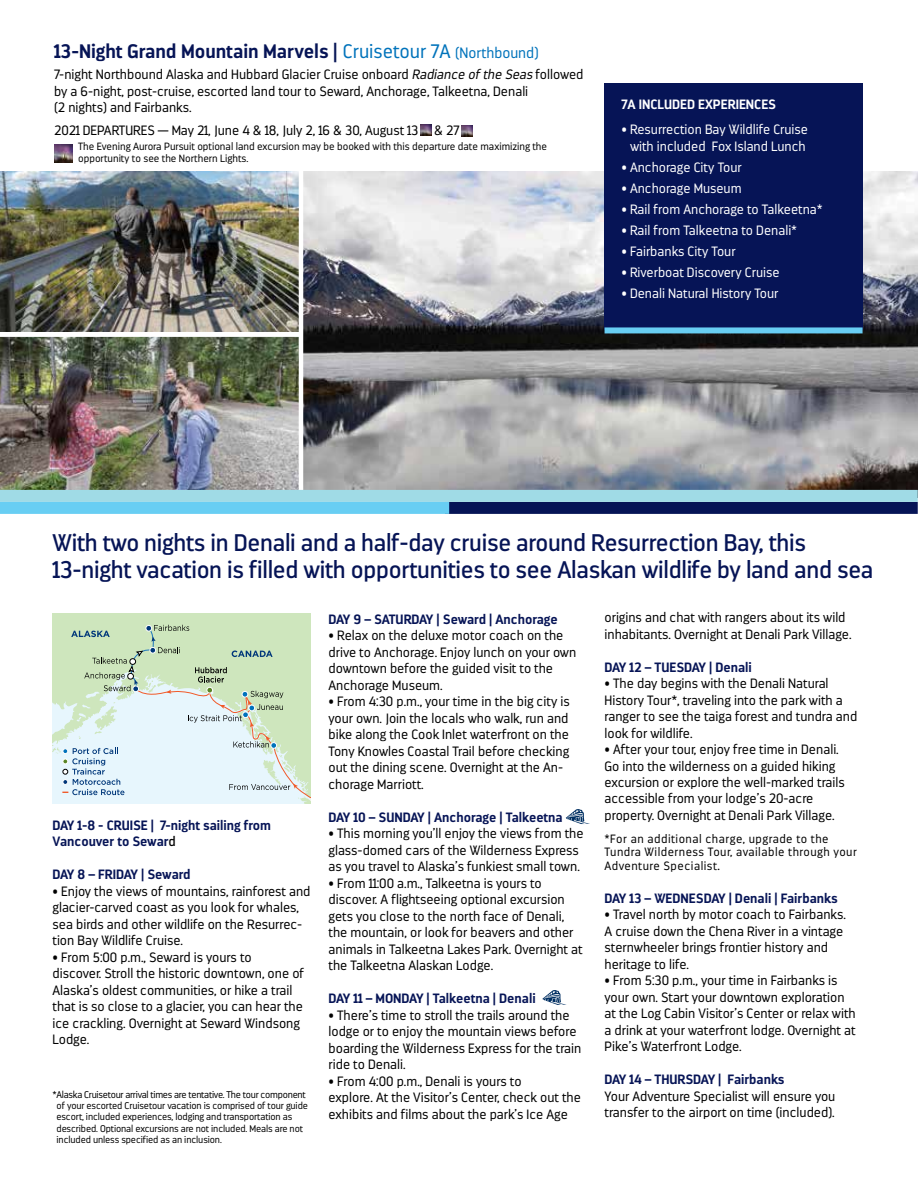
<style>
.page{position:relative;width:918px;height:1188px;background:#fff}
.page>*{position:absolute;margin:0;border:0;box-sizing:border-box;transform-origin:0 0}
.t1{font:24px/27px "Darwin";letter-spacing:-.01em;color:#061456}
.t2{font:700 19.5px "Darwin";color:#061456}
.t3{font:300 13.5px/16.5px "Darwin";color:#000}
.t4{font:700 13.5px/16.5px "Darwin";color:#061456}
.t5{font:300 13.5px/16.5px "Darwin";color:#fff;text-align:center}
.t6{font:700 13.5px "Darwin";color:#fff}
.t7{font:300 12px/13.5px "Darwin";letter-spacing:.04em;color:#000}
.t8{font:300 10.5px/12px "Darwin";color:#000}
.t9{font:300 9.75px/11.2px "Darwin";letter-spacing:-.01em;color:#000}
.s1{font-family:"Helvetica Neue"}
.s2{font-weight:300;color:#0073bb}
.s3{font-weight:300;font-size:15px;color:#0073bb}
.s4{font-style:italic}
.s5{font-weight:400;color:#000}
.s6{font-size:13.5px}
</style>
<div class="page">
<img style="left:0;top:337px;width:299px;height:153px">
<img style="left:0;top:172px;width:299px;height:160px">
<img style="left:303px;top:172px;width:615px;height:318px">
<div style="left:53px;top:614px;width:257px;height:11px;background:#cee6bd"></div>
<svg style="left:53px;top:625px;width:258px;height:179px;background:#d3e6d6"></svg>
<svg style="left:420px;top:125px;width:11px;height:11px"></svg>
<svg style="left:461px;top:125px;width:12px;height:11px"></svg>
<svg style="left:566px;top:809px;width:24px;height:15px"></svg>
<svg style="left:542px;top:990px;width:25px;height:15px"></svg>
<div style="left:445px;top:502px;width:473px;height:12px;background:#061456"></div>
<div style="left:0;top:490px;width:918px;height:12px;background:#a0dbe6"></div>
<div style="left:0;top:502px;width:449px;height:12px;background:#68cef3"></div>
<div style="left:605px;top:83px;width:258px;height:247px;background:#061456"></div>
<div style="left:605px;top:327px;width:258px;height:6px;background:#68cef3"></div>
<img style="left:54px;top:144px;width:19px;height:18px">
<h2 class="t2" style="left:54px;top:39px;width:486px">13-Night Grand Mountain Marvels <span class="s1">|</span> <span class="s2">Cruisetour 7A</span> <span class="s3">(Northbound)</span></h2>
<p class="t3" style="left:54px;top:66px;width:531px">7-night Northbound Alaska and Hubbard Glacier Cruise onboard <span class="s4">Radiance ofthe Seas</span> followed by a 6-night, post-cruise, escorted land tour to Seward, Anchorage, Talkeetna, Denali<br>(2 nights) and Fairbanks.</p>
<p class="t3" style="left:54px;top:122px;width:407px">2021 DEPARTURES — May 21, June 4 &amp; 18, July 2, 16 &amp; 30, August 13 &amp; 27</p>
<p class="t8" style="left:78px;top:140px;width:471px">The Evening Aurora Pursuit optional land excursion may be booked with this departure date maximizing the opportunity to see the Northern Lights.</p>
<p class="t6" style="left:621px;top:96px;width:156px">7A INCLUDED EXPERIENCES</p>
<p class="t5" style="left:621px;top:121px;width:188px">• Resurrection Bay Wildlife Cruise with included Fox Island Lunch</p>
<p class="t5" style="left:621px;top:159px;width:122px">• Anchorage City Tour</p>
<p class="t5" style="left:621px;top:180px;width:122px">• Anchorage Museum</p>
<p class="t5" style="left:621px;top:201px;width:203px">• Rail from Anchorage to Talkeetna*</p>
<p class="t5" style="left:621px;top:222px;width:177px">• Rail from Talkeetna to Denali*</p>
<p class="t5" style="left:621px;top:243px;width:116px">• Fairbanks City Tour</p>
<p class="t5" style="left:621px;top:264px;width:160px">• Riverboat Discovery Cruise</p>
<p class="t5" style="left:621px;top:285px;width:159px">• Denali Natural History Tour</p>
<h1 class="t1" style="left:53px;top:529px;width:822px">With two nights in Denali and a half-day cruise around Resurrection Bay, this<br>13-night vacation is filled with opportunities to see Alaskan wildlife by land and sea</h1>
<p class="t4" style="left:53px;top:817px;width:220px">DAY 1-8 - CRUISE | 7-night sailing from<br>Vancouver to Sewar<span class="s5">d</span></p>
<p class="t4" style="left:53px;top:866px;width:140px">DAY 8 – FRIDAY | Seward</p>
<p class="t3" style="left:53px;top:883px;width:259px">• Enjoy the views of mountains, rainforest and glacier-carved coast as you look for whales, sea birds and other wildlife on the Resurrec&shy;tion Bay Wildlife Cruise.</p>
<p class="t3" style="left:53px;top:949px;width:253px">• From 5:00 p.m., Seward is yours to<br>discover. Stroll the historic downtown, one of Alaska’s oldest communities, or hike a trail that is so close to a glacier, you can hear the ice crackling. Overnight at Seward Windsong Lodge.</p>
<p class="t9" style="left:57px;top:1089px;width:253px;text-indent:-4px">*Alaska Cruisetour arrival times are tentative. The tour component of your escorted Cruisetour vacation is comprised of tour guide escort, included experiences, lodging and transportation as described. Optional excursions are not included. Meals are not included unless specified as an inclusion.</p>
<p class="t4" style="left:329px;top:611px;width:231px">DAY 9 – SATURDAY | Seward | Anchorage</p>
<p class="t3" style="left:329px;top:627px;width:249px">• Relax on the deluxe motor coach on the drive to Anchorage. Enjoy lunch on your own downtown before the guided visit to the Anchorage Museum.</p>
<p class="t3" style="left:329px;top:693px;width:243px">• From 4:30 p.m., your time in the big city is your own. Join the locals who walk, run and bike along the Cook Inlet waterfront on the Tony Knowles Coastal Trail before checking out the dining scene. Overnight at the An&shy;chorage Marriott.</p>
<p class="t4" style="left:329px;top:809px;width:236px">DAY 10 – SUNDAY | Anchorage | Talkeetna</p>
<p class="t3" style="left:329px;top:825px;width:257px">• This morning you’ll enjoy the views from the glass-domed cars of the Wilderness Express as you travel to Alaska’s funkiest small town.</p>
<p class="t3" style="left:329px;top:875px;width:256px">• From 11:00 a.m., Talkeetna is yours to discover. A flightseeing optional excursion gets you close to the north face of Denali, the mountain, or look for beavers and other animals in Talkeetna Lakes Park. Overnight at the Talkeetna Alaskan Lodge.</p>
<p class="t4" style="left:329px;top:990px;width:209px">DAY 11 – MONDAY | Talkeetna | Denali</p>
<p class="t3" style="left:329px;top:1007px;width:254px">• There’s time to stroll the trails around the lodge or to enjoy the mountain views before boarding the Wilderness Express for the train ride to Denali.</p>
<p class="t3" style="left:329px;top:1073px;width:254px">• From 4:00 p.m., Denali is yours to<br>explore. At the Visitor’s Center, check out the exhibits and films about the park’s Ice Age</p>
<p class="t3" style="left:605px;top:609px;width:249px">origins and chat with rangers about its wild inhabitants. Overnight at Denali Park Village.</p>
<p class="t4" style="left:605px;top:659px;width:149px">DAY 12 – TUESDAY | Denali</p>
<p class="t3" style="left:605px;top:675px;width:254px">• The day begins with the Denali Natural History Tour*, traveling into the park with a ranger to see the taiga forest and tundra and look for wildlife.</p>
<p class="t3" style="left:605px;top:741px;width:242px">• After your tour, enjoy free time in Denali.<br>Go into the wilderness on a guided hiking excursion or explore the well-marked trails accessible from your lodge’s 20-acre property. Overnight at Denali Park Village.</p>
<p class="t7" style="left:605px;top:832px;width:254px">*For an additional charge, upgrade to the<br>Tundra Wilderness Tour, available through your<br>Adventure Specialist<span class="s6">.</span></p>
<p class="t4" style="left:605px;top:890px;width:235px">DAY 13 – WEDNESDAY | Denali | Fairbanks</p>
<p class="t3" style="left:605px;top:906px;width:243px">• Travel north by motor coach to Fairbanks.<br>A cruise down the Chena River in a vintage sternwheeler brings frontier history and heritage to life.</p>
<p class="t3" style="left:605px;top:972px;width:253px">• From 5:30 p.m., your time in Fairbanks is your own. Start your downtown exploration at the Log Cabin Visitor’s Center or relax with a drink at your waterfront lodge. Overnight at Pike’s Waterfront Lodge.</p>
<p class="t4" style="left:605px;top:1071px;width:182px">DAY 14 – THURSDAY | Fairbanks</p>
<p class="t3" style="left:605px;top:1088px;width:232px">Your Adventure Specialist will ensure you transfer to the airport on time (included).</p>
</div>
